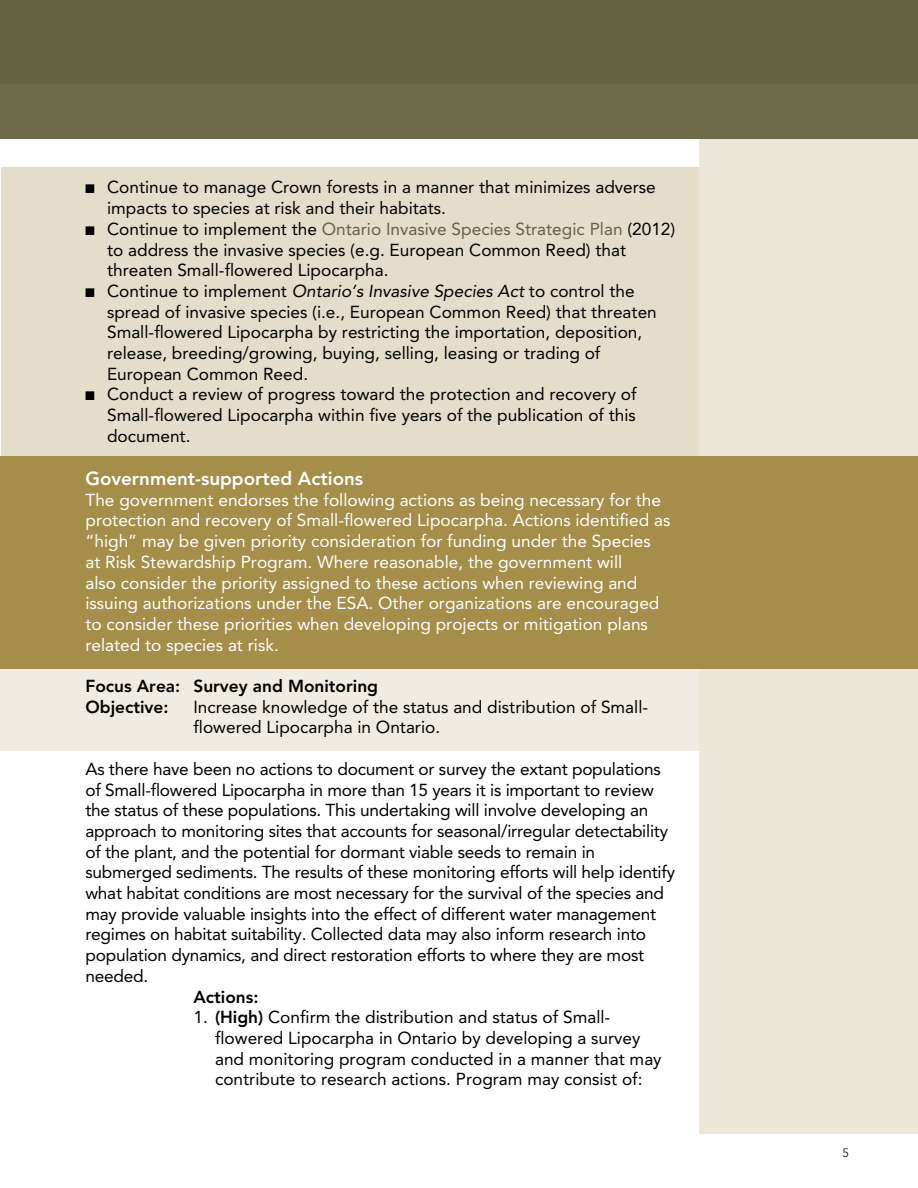
<style>
.page{position:relative;width:918px;height:1188px;background:#fff}
.page>*{position:absolute;margin:0;border:0;box-sizing:border-box;transform-origin:0 0}
.t1{font:800 18.75px "Avenir LT Std";color:#fff}
.t2{font:17.25px/20.7px "Avenir LT Std";color:#000}
.t3{font:17.25px/20.7px "Avenir LT Std";color:#fff}
.t4{font:800 17.25px "Avenir LT Std";color:#000}
.t5{font:300 12px "Avenir LT Std";color:#000}
.s1{font-family:"Monotype Sorts";font-size:12px}
.s2{color:#646143}
.s3{font-style:italic}
.s4{font-weight:800}
</style>
<div class="page">
<div style="left:1px;top:167px;width:711px;height:503px;background:#e4ddc9"></div>
<div style="left:0;top:650px;width:699px;height:101px;background:#f1ece3"></div>
<div style="left:699px;top:134px;width:219px;height:1000px;background:#ebe6d8"></div>
<div style="left:0;top:0;width:918px;height:138px;background:#646143"></div>
<div style="left:1px;top:84px;width:917px;height:54px;background:#6e6b4b"></div>
<div style="left:0;top:457px;width:918px;height:212px;background:#a58e4a"></div>
<p class="t2" style="left:107px;top:177px;width:550px;text-indent:-22px"><span class="s1">N</span> Continue to manage Crown forests in a manner that minimizes adverse impacts to species at risk and their habitats.</p>
<p class="t2" style="left:107px;top:219px;width:570px;text-indent:-22px"><span class="s1">N</span> Continue to implement the <span class="s2">Ontario Invasive Species Strategic Plan</span> (2012) to address the invasive species (e.g. European Common Reed) that threaten Small-flowered Lipocarpha.</p>
<p class="t2" style="left:107px;top:281px;width:551px;text-indent:-22px"><span class="s1">N</span> Continue to implement <span class="s3">Ontario’s Invasive Species Act</span> to control the spread of invasive species (i.e., European Common Reed) that threaten Small-flowered Lipocarpha by restricting the importation, deposition, release, breeding/growing, buying, selling, leasing or trading of European Common Reed.</p>
<p class="t2" style="left:107px;top:384px;width:531px;text-align:justify;text-indent:-22px"><span class="s1">N</span> Conduct a review of progress toward the protection and recovery of Small-flowered Lipocarpha within five years of the publication of this document.</p>
<h3 class="t1" style="left:85px;top:467px;width:279px">Government-supported Actions</h3>
<p class="t3" style="left:85px;top:490px;width:586px">The government endorses the following actions as being necessary for the protection and recovery of Small-flowered Lipocarpha. Actions identified as “high” may be given priority consideration for funding under the Species<br>at Risk Stewardship Program. Where reasonable, the government will<br>also consider the priority assigned to these actions when reviewing and issuing authorizations under the ESA. Other organizations are encouraged to consider these priorities when developing projects or mitigation plans related to species at risk.</p>
<h4 class="t4" style="left:85px;top:676px;width:96px">Focus Area:</h4>
<p class="t4" style="left:193px;top:676px;width:186px">Survey and Monitoring</p>
<h4 class="t4" style="left:85px;top:697px;width:85px">Objective:</h4>
<p class="t2" style="left:193px;top:697px;width:456px">Increase knowledge of the status and distribution of Small&shy;flowered Lipocarpha in Ontario.</p>
<p class="t2" style="left:85px;top:759px;width:591px">As there have been no actions to document or survey the extant populations of Small-flowered Lipocarpha in more than 15 years it is important to review the status of these populations. This undertaking will involve developing an approach to monitoring sites that accounts for seasonal/irregular detectability of the plant, and the potential for dormant viable seeds to remain in submerged sediments. The results of these monitoring efforts will help identify what habitat conditions are most necessary for the survival of the species and may provide valuable insights into the effect of different water management regimes on habitat suitability. Collected data may also inform research into population dynamics, and direct restoration efforts to where they are most needed.</p>
<h5 class="t4" style="left:193px;top:986px;width:67px">Actions:</h5>
<p class="t2" style="left:193px;top:1007px;width:418px">1. <span class="s4">(High)</span> Confirm the distribution and status of Small-</p>
<p class="t2" style="left:215px;top:1028px;width:448px">flowered Lipocarpha in Ontario by developing a survey and monitoring program conducted in a manner that may contribute to research actions. Program may consist of:</p>
<p class="t5" style="left:842px;top:1146px;width:8px">5</p>
</div>
